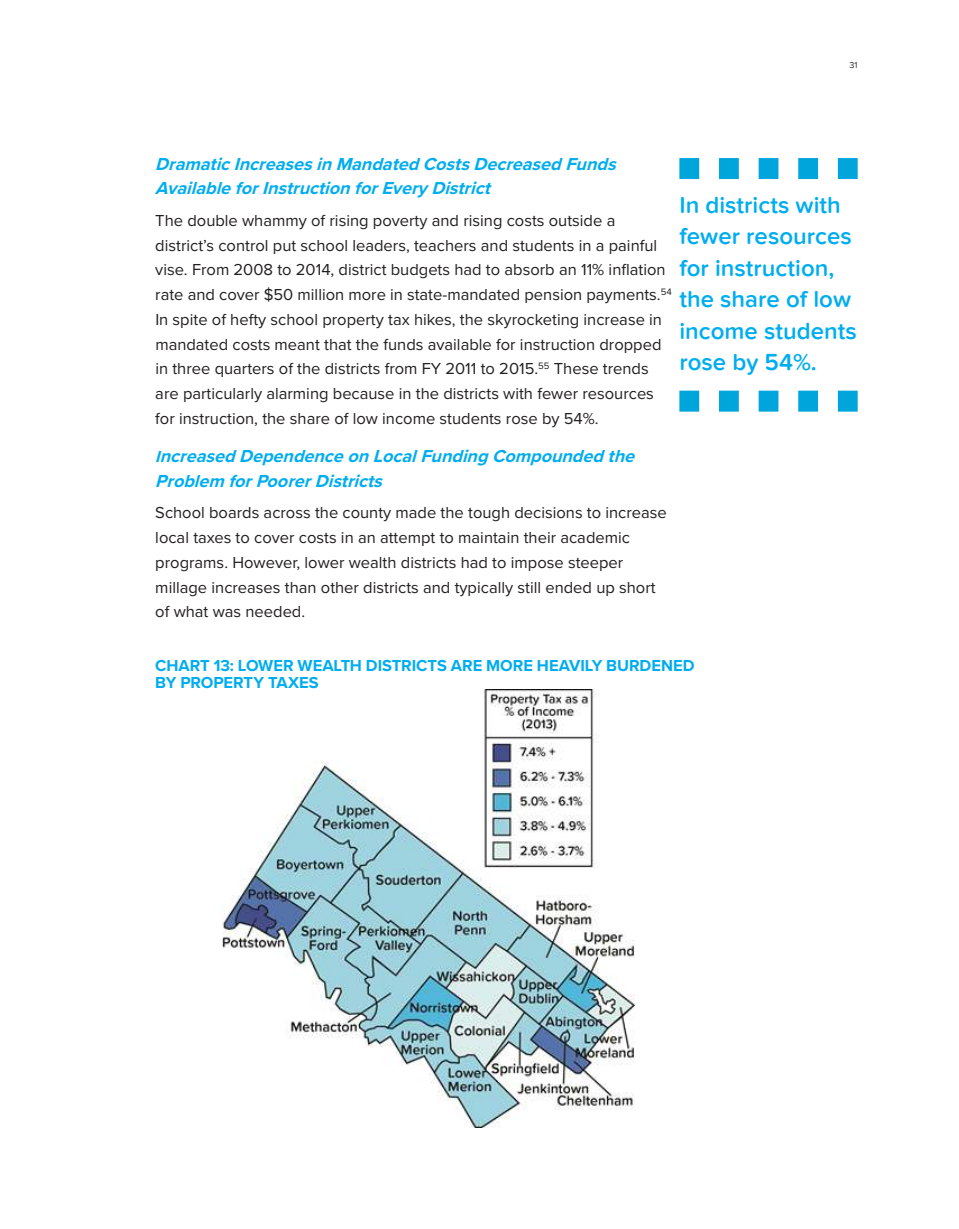
<style>
.page{position:relative;width:959px;height:1229px;background:#fff}
.page>*{position:absolute;margin:0;border:0;box-sizing:border-box;transform-origin:0 0}
.t1{font:600 24px/31.5px "Proxima Nova Soft";color:#00adef}
.t2{font:italic 700 18px/24.8px "Proxima Nova";color:#00adef}
.t3{font:16.5px/24.8px "Proxima Nova";color:#221f1f}
.t4{font:700 16.5px/16.5px "Proxima Nova";letter-spacing:-.005em;color:#00adef}
.t5{font:9px "Proxima Nova Soft";color:#323032}
.s1{font-size:16.5px}
</style>
<div class="page">
<img style="left:223px;top:689px;width:411px;height:438px">
<svg style="left:679px;top:158px;width:178px;height:21px"></svg>
<svg style="left:679px;top:390px;width:178px;height:21px"></svg>
<p class="t5" style="left:849px;top:61px;width:10px">31</p>
<p class="t2" style="left:155px;top:152px;width:466px">Dramatic Increases in Mandated Costs Decreased Funds<br>Available forInstruction forEvery District</p>
<p class="t3" style="left:155px;top:209px;width:518px">The double whammy of rising poverty and rising costs outside a district’s control put school leaders, teachers and students in a painful vise. From 2008 to 2014, district budgets had to absorb an 11% inflation rate and cover $50 million more in state-mandated pension payments.<sup>54<br></sup>In spite of hefty school property tax hikes, the skyrocketing increase in mandated costs meant that the funds available for instruction dropped in three quarters of the districts from FY 2011 to 2015.<sup>55</sup> These trends are particularly alarming because in the districts with fewer resources for instruction, the share of low income students rose by 54%.</p>
<p class="t2" style="left:155px;top:445px;width:485px"><span class="s1">I</span>ncreased Dependence on LocalFunding Compounded the<br>Problem forPoorerDistricts</p>
<p class="t3" style="left:155px;top:501px;width:513px">School boards across the county made the tough decisions to increase local taxes to cover costs in an attempt to maintain their academic programs. However, lower wealth districts had to impose steeper millage increases than other districts and typically still ended up short of what was needed.</p>
<h1 class="t1" style="left:679px;top:190px;width:179px">In districts with fewer resources for instruction, the share of low income students rose by 54%.</h1>
<p class="t4" style="left:155px;top:658px;width:541px">CHART 13: LOWER WEALTH DISTRICTS ARE MORE HEAVILY BURDENED<br>BY PROPERTY TAXES</p>
</div>
